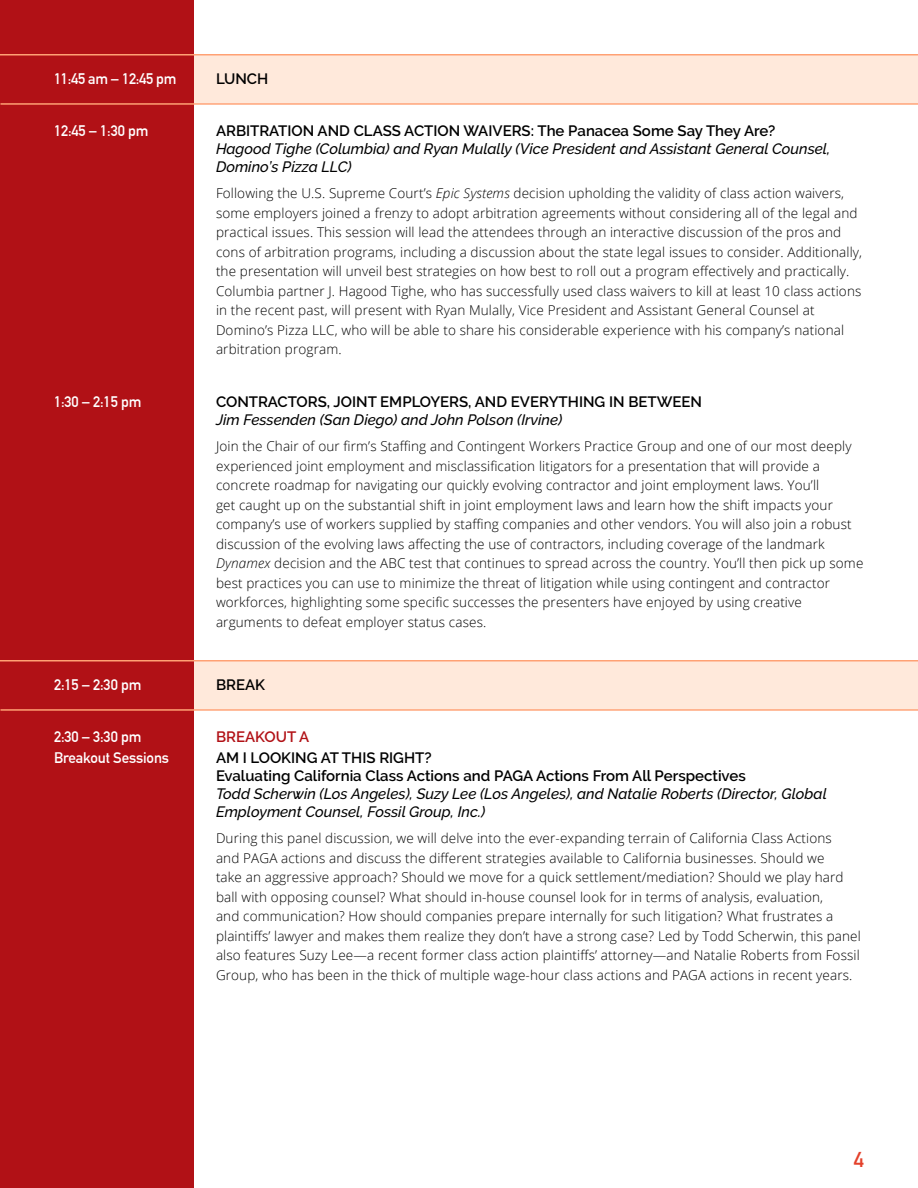
<style>
.page{position:relative;width:918px;height:1188px;background:#fff}
.page>*{position:absolute;margin:0;border:0;box-sizing:border-box;transform-origin:0 0}
.t1{font:700 21px "DIN Alternate";color:#e4412b}
.t2{font:italic 500 15px/18px "Raleway";color:#000}
.t3{font:600 15px "Raleway";color:#000}
.t4{font:700 15px "DIN Alternate";letter-spacing:-.01em;color:#fff}
.t5{font:600 15px "Raleway";color:#b11116}
.t6{font:300 13.5px/19.5px "Open Sans";letter-spacing:.01em;color:#000}
.s1{font-style:italic}
</style>
<div class="page">
<div style="left:194px;top:56px;width:724px;height:47px;background:#ffe9db"></div>
<div style="left:194px;top:662px;width:724px;height:47px;background:#ffe9db"></div>
<div style="left:0;top:0;width:194px;height:1188px;background:#b11116"></div>
<hr style="left:0;top:54px;width:918px;height:2px;background:#ffa174">
<hr style="left:0;top:660px;width:918px;height:2px;background:#ffa174">
<hr style="left:0;top:103px;width:918px;height:2px;background:#ffa174">
<hr style="left:0;top:709px;width:918px;height:2px;background:#ffa174">
<p class="t4" style="left:54px;top:67px;width:124px">11:45 am – 12:45 pm</p>
<p class="t3" style="left:216px;top:70px;width:54px">LUNCH</p>
<p class="t4" style="left:54px;top:119px;width:96px">12:45 – 1:30 pm</p>
<p class="t3" style="left:216px;top:122px;width:561px">ARBITRATION AND CLASS ACTION WAIVERS: The Panacea Some Say They Are?</p>
<p class="t4" style="left:54px;top:390px;width:89px">1:30 – 2:15 pm</p>
<p class="t2" style="left:216px;top:140px;width:616px">Hagood Tighe (Columbia) and Ryan Mulally (Vice President and Assistant General Counsel,<br>Domino s’ Pizza LLC(</p>
<p class="t6" style="left:216px;top:183px;width:648px">Following the U .S. Supreme Court s’ <span class="s1">Epic Systems</span> decision upholding the validity of class action waivers, some employers joined a frenzy to adopt arbitration agreements without considering all of the legal and practical issues. This session will lead the attendees through an interactive discussion of the pros and cons of arbitration programs, including a discussion about the state legal issues to consider. Additionally, the presentation will unveil best strategies on how best to roll out a program effectively and practically.<br>Columbia partner .J Hagood Tighe, who has successfully used class waivers to kill at least 10 class actions in the recent past, will present with Ryan Mulally, Vice President and Assistant General Counsel at Domino s’ Pizza LLC, who will be able to share his considerable experience with his company s’ national arbitration program.</p>
<p class="t3" style="left:216px;top:393px;width:488px">CONTRACTORS, JOINT EMPLOYERS, AND EVERYTHING IN BETWEEN</p>
<p class="t2" style="left:216px;top:411px;width:348px">Jim Fessenden (San Diego) and John Polson (Irvine(</p>
<p class="t6" style="left:216px;top:436px;width:649px">Join the Chair of our firm s’ Staffing and Contingent Workers Practice Group and one of our most deeply experienced joint employment and misclassification litigators for a presentation that will provide a concrete roadmap for navigating our quickly evolving contractor and joint employment laws. You l l’<br>get caught up on the substantial shift in joint employment laws and learn how the shift impacts your company s’ use of workers supplied by staffing companies and other vendors. You will also join a robust discussion of the evolving laws affecting the use of contractors, including coverage of the landmark <span class="s1">Dynamex</span> decision and the ABC test that continues to spread across the country. You l l’ then pick up some best practices you can use to minimize the threat of litigation while using contingent and contractor workforces, highlighting some specific successes the presenters have enjoyed by using creative arguments to defeat employer status cases.</p>
<p class="t4" style="left:54px;top:673px;width:89px">2:15 – 2:30 pm</p>
<p class="t3" style="left:216px;top:676px;width:51px">BREAK</p>
<p class="t4" style="left:54px;top:725px;width:89px">2:30 – 3:30 pm</p>
<p class="t5" style="left:216px;top:728px;width:95px">BREAKOUT A</p>
<p class="t4" style="left:54px;top:746px;width:117px">Breakout Sessions</p>
<p class="t3" style="left:216px;top:749px;width:217px">AM I LOOKING AT THIS RIGHT?</p>
<p class="t3" style="left:216px;top:767px;width:531px">Evaluating California Class Actions and PAGA Actions From All Perspectives</p>
<p class="t2" style="left:216px;top:785px;width:612px">Todd Scherwin (Los Angeles ,) Suzy Lee (Los Angeles ,) and Natalie Roberts (Director, Global<br>Employment Counsel, Fossil Group, Inc (.</p>
<p class="t6" style="left:216px;top:828px;width:646px">During this panel discussion, we will delve into the ever-expanding terrain of California Class Actions<br>and PAGA actions and discuss the different strategies available to California businesses. Should we<br>take an aggressive approach? Should we move for a quick settlement/mediation? Should we play hard ball with opposing counsel? What should in-house counsel look for in terms of analysis, evaluation,<br>and communication? How should companies prepare internally for such litigation? What frustrates a plaintiffs’ lawyer and makes them realize they don t’ have a strong case? Led by Todd Scherwin, this panel also features Suzy Lee—a recent former class action plaintiffs’ attorney—and Natalie Roberts from Fossil Group, who has been in the thick of multiple wage-hour class actions and PAGA actions in recent years.</p>
<p class="t1" style="left:854px;top:1144px;width:12px">4</p>
</div>
